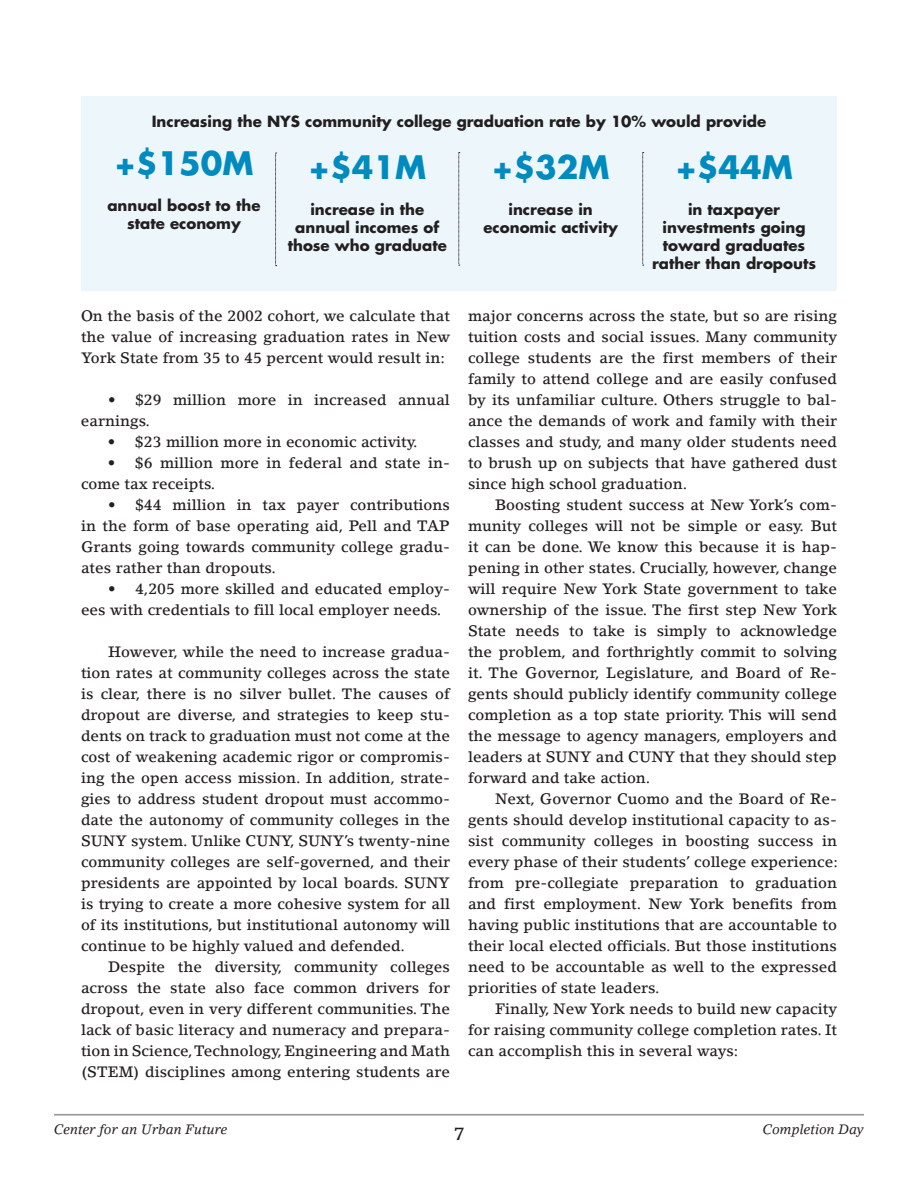
<style>
.page{position:relative;width:918px;height:1188px;background:#fff}
.page>*{position:absolute;margin:0;border:0;box-sizing:border-box;transform-origin:0 0}
.t1{font:700 31.5px "Futura";color:#008bc0}
.t2{font:500 18px "Lino Letter";color:#231f20}
.t3{font:500 15px/21px "Lino Letter";color:#231f20;text-align:justify}
.t4{font:700 15px/18px "Futura";color:#231f20;text-align:center}
.t5{font:italic 13.5px "Lino Letter";color:#231f20}
</style>
<div class="page">
<div style="left:81px;top:96px;width:756px;height:50px;background:#edf7fb"></div>
<div style="left:81px;top:131px;width:756px;height:159px;background:#edf7fb"></div>
<svg style="left:275px;top:153px;width:2px;height:113px"></svg>
<svg style="left:459px;top:152px;width:1px;height:114px"></svg>
<svg style="left:642px;top:152px;width:2px;height:114px"></svg>
<hr style="left:54px;top:1114px;width:810px;height:1px;background:#939598">
<hr style="left:54px;top:1115px;width:810px;height:1px;background:#939598">
<p class="t4" style="left:152px;top:112px;width:616px">Increasing the NYS community college graduation rate by 10% would provide</p>
<h1 class="t1" style="left:114px;top:141px;width:141px">+$150M</h1>
<p class="t4" style="left:107px;top:196px;width:155px">annual boost to the state economy</p>
<h1 class="t1" style="left:309px;top:145px;width:119px">+$41M</h1>
<p class="t4" style="left:288px;top:200px;width:161px">increase in the annual incomes of those who graduate</p>
<h1 class="t1" style="left:492px;top:145px;width:119px">+$32M</h1>
<p class="t4" style="left:483px;top:200px;width:136px">increase in economic activity</p>
<h1 class="t1" style="left:675px;top:145px;width:119px">+$44M</h1>
<p class="t4" style="left:652px;top:200px;width:166px">in taxpayer investments going toward graduates rather than dropouts</p>
<p class="t3" style="left:81px;top:305px;width:371px">On the basis of the 2002 cohort, we calculate that the value of increasing graduation rates in New York State from 35 to 45 percent would result in:</p>
<p class="t3" style="left:81px;top:389px;width:371px;text-indent:27px">• $29 million more in increased annual earnings.</p>
<p class="t3" style="left:108px;top:431px;width:311px">• $23 million more in economic activity.</p>
<p class="t3" style="left:81px;top:452px;width:371px;text-indent:27px">• $6 million more in federal and state in&shy;come tax receipts.</p>
<p class="t3" style="left:81px;top:494px;width:371px;text-indent:27px">• $44 million in tax payer contributions in the form of base operating aid, Pell and TAP Grants going towards community college gradu&shy;ates rather than dropouts.</p>
<p class="t3" style="left:81px;top:578px;width:370px;text-indent:27px">• 4,205 more skilled and educated employ&shy;ees with credentials to fill local employer needs.</p>
<p class="t3" style="left:81px;top:641px;width:371px;text-indent:27px">However, while the need to increase gradua&shy;tion rates at community colleges across the state is clear, there is no silver bullet. The causes of dropout are diverse, and strategies to keep stu&shy;dents on track to graduation must not come at the cost of weakening academic rigor or compromis&shy;ing the open access mission. In addition, strate&shy;gies to address student dropout must accommo&shy;date the autonomy of community colleges in the SUNY system. Unlike CUNY, SUNY’s twenty-nine community colleges are self-governed, and their presidents are appointed by local boards. SUNY is trying to create a more cohesive system for all of its institutions, but institutional autonomy will continue to be highly valued and defended.</p>
<p class="t3" style="left:81px;top:956px;width:371px;text-indent:27px">Despite the diversity, community colleges across the state also face common drivers for dropout, even in very different communities. The lack of basic literacy and numeracy and prepara&shy;tion in Science, Technology, Engineering and Math (STEM) disciplines among entering students are</p>
<p class="t3" style="left:468px;top:305px;width:371px">major concerns across the state, but so are rising tuition costs and social issues. Many community college students are the first members of their family to attend college and are easily confused by its unfamiliar culture. Others struggle to bal&shy;ance the demands of work and family with their classes and study, and many older students need to brush up on subjects that have gathered dust since high school graduation.</p>
<p class="t3" style="left:468px;top:494px;width:371px;text-indent:27px">Boosting student success at New York’s com&shy;munity colleges will not be simple or easy. But it can be done. We know this because it is hap&shy;pening in other states. Crucially, however, change will require New York State government to take ownership of the issue. The first step New York State needs to take is simply to acknowledge the problem, and forthrightly commit to solving it. The Governor, Legislature, and Board of Re&shy;gents should publicly identify community college completion as a top state priority. This will send the message to agency managers, employers and leaders at SUNY and CUNY that they should step forward and take action.</p>
<p class="t3" style="left:468px;top:788px;width:371px;text-indent:27px">Next, Governor Cuomo and the Board of Re&shy;gents should develop institutional capacity to as&shy;sist community colleges in boosting success in every phase of their students’ college experience: from pre-collegiate preparation to graduation and first employment. New York benefits from having public institutions that are accountable to their local elected officials. But those institutions need to be accountable as well to the expressed priorities of state leaders.</p>
<p class="t3" style="left:468px;top:998px;width:370px;text-indent:27px">Finally, New York needs to build new capacity for raising community college completion rates. It can accomplish this in several ways:</p>
<p class="t5" style="left:54px;top:1121px;width:175px">Center for an Urban Future</p>
<p class="t5" style="left:763px;top:1121px;width:103px">Completion Day</p>
<p class="t2" style="left:454px;top:1123px;width:12px">7</p>
</div>
